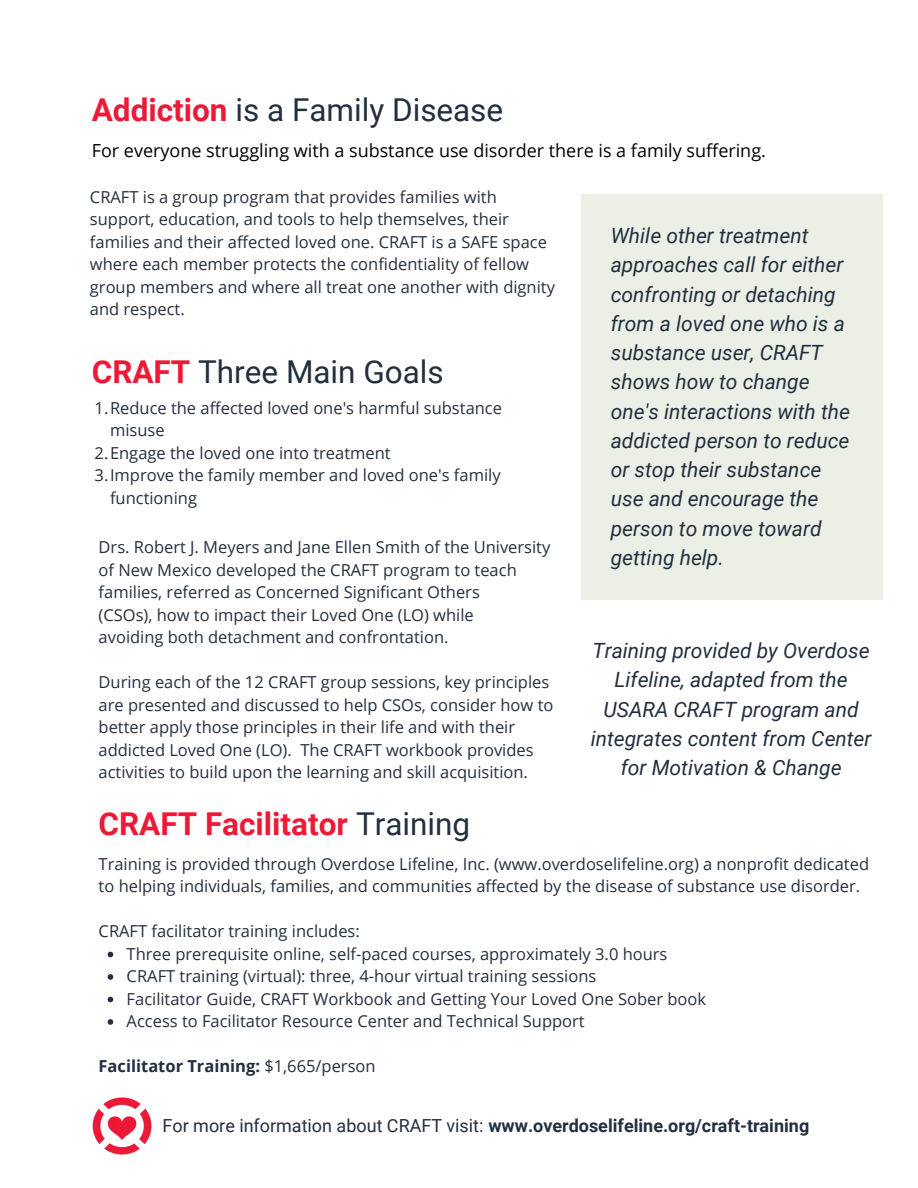
<style>
.page{position:relative;width:918px;height:1188px;background:#fff}
.page>*{position:absolute;margin:0;border:0;box-sizing:border-box;transform-origin:0 0}
.t1{font:31.5px "Roboto";color:#232f3f}
.t2{font:700 31.5px "Roboto";color:#ed1a37}
.t3{font:italic 21px/29.2px "Roboto";color:#232f3f}
.t4{font:700 18px "Roboto";color:#232f3f}
.t5{font:18px "Open Sans";color:#000}
.t6{font:16.5px/22.5px "Open Sans";color:#232f3f}
.t7{font:700 16.5px "Open Sans";color:#232f3f}
.s1{font-weight:700;color:#ed1a37}
.s2{font-weight:400;color:#232f3f}
.s3{font-weight:400}
</style>
<div class="page">
<svg style="left:108px;top:952px;width:5px;height:5px"></svg>
<svg style="left:108px;top:974px;width:5px;height:6px"></svg>
<svg style="left:108px;top:997px;width:5px;height:5px"></svg>
<svg style="left:108px;top:1019px;width:5px;height:6px"></svg>
<div style="left:581px;top:195px;width:301px;height:405px;background:#ebefe6"></div>
<img style="left:92px;top:1097px;width:60px;height:58px">
<p class="t1" style="left:92px;top:92px;width:413px"><span class="s1">Addiction</span> is a Family Disease</p>
<p class="t5" style="left:92px;top:138px;width:676px">For everyone struggling with a substance use disorder there is a family suffering.</p>
<p class="t6" style="left:90px;top:185px;width:467px">CRAFT is a group program that provides families with support, education, and tools to help themselves, their families and their affected loved one. CRAFT is a SAFE space where each member protects the confidentiality of fellow group members and where all treat one another with dignity and respect.</p>
<p class="t1" style="left:92px;top:353px;width:353px"><span class="s1">CRAFT</span> Three Main Goals</p>
<p class="t6" style="left:110px;top:396px;width:394px;text-indent:-15px">1.Reduce the affected loved one's harmful substance misuse</p>
<p class="t6" style="left:95px;top:441px;width:298px">2.Engage the loved one into treatment</p>
<p class="t6" style="left:110px;top:464px;width:392px;text-indent:-15px">3.Improve the family member and loved one's family functioning</p>
<p class="t6" style="left:99px;top:535px;width:453px">Drs. Robert J. Meyers and Jane Ellen Smith of the University of New Mexico developed the CRAFT program to teach families, referred as Concerned Significant Others</p>
<p class="t6" style="left:99px;top:603px;width:377px">(CSOs), how to impact their Loved One (LO) while</p>
<p class="t6" style="left:99px;top:625px;width:351px">avoiding both detachment and confrontation.</p>
<p class="t6" style="left:99px;top:670px;width:456px">During each of the 12 CRAFT group sessions, key principles are presented and discussed to help CSOs, consider how to better apply those principles in their life and with their addicted Loved One (LO). The CRAFT workbook provides activities to build upon the learning and skill acquisition.</p>
<p class="t2" style="left:99px;top:806px;width:373px">CRAFT Facilitator <span class="s2">Training</span></p>
<p class="t3" style="left:611px;top:221px;width:241px">While other treatment approaches call for either confronting or detaching from a loved one who is a substance user, CRAFT shows how to change one's interactions with the addicted person to reduce or stop their substance use and encourage the person to move toward getting help.</p>
<p class="t3" style="left:591px;top:636px;width:282px;text-align:center">Training provided by Overdose<br>Lifeline, adapted from the<br>USARA CRAFT program and integrates content from Center for Motivation &amp; Change</p>
<p class="t6" style="left:99px;top:852px;width:772px">Training is provided through Overdose Lifeline, Inc. (www.overdoselifeline.org) a nonprofit dedicated to helping individuals, families, and communities affected by the disease of substance use disorder.</p>
<p class="t6" style="left:99px;top:919px;width:263px">CRAFT facilitator training includes:</p>
<p class="t6" style="left:127px;top:942px;width:542px">Three prerequisite online, self-paced courses, approximately 3.0 hours</p>
<p class="t6" style="left:127px;top:964px;width:471px">CRAFT training (virtual): three, 4-hour virtual training sessions</p>
<p class="t6" style="left:127px;top:987px;width:581px">Facilitator Guide, CRAFT Workbook and Getting Your Loved One Sober book</p>
<p class="t6" style="left:127px;top:1009px;width:460px">Access to Facilitator Resource Center and Technical Support</p>
<p class="t7" style="left:99px;top:1054px;width:279px">Facilitator Training: <span class="s3">$1,665/person</span></p>
<p class="t4" style="left:163px;top:1115px;width:648px"><span class="s3">For more information about CRAFT visit:</span> www.overdoselifeline.org/craft-training</p>
</div>
